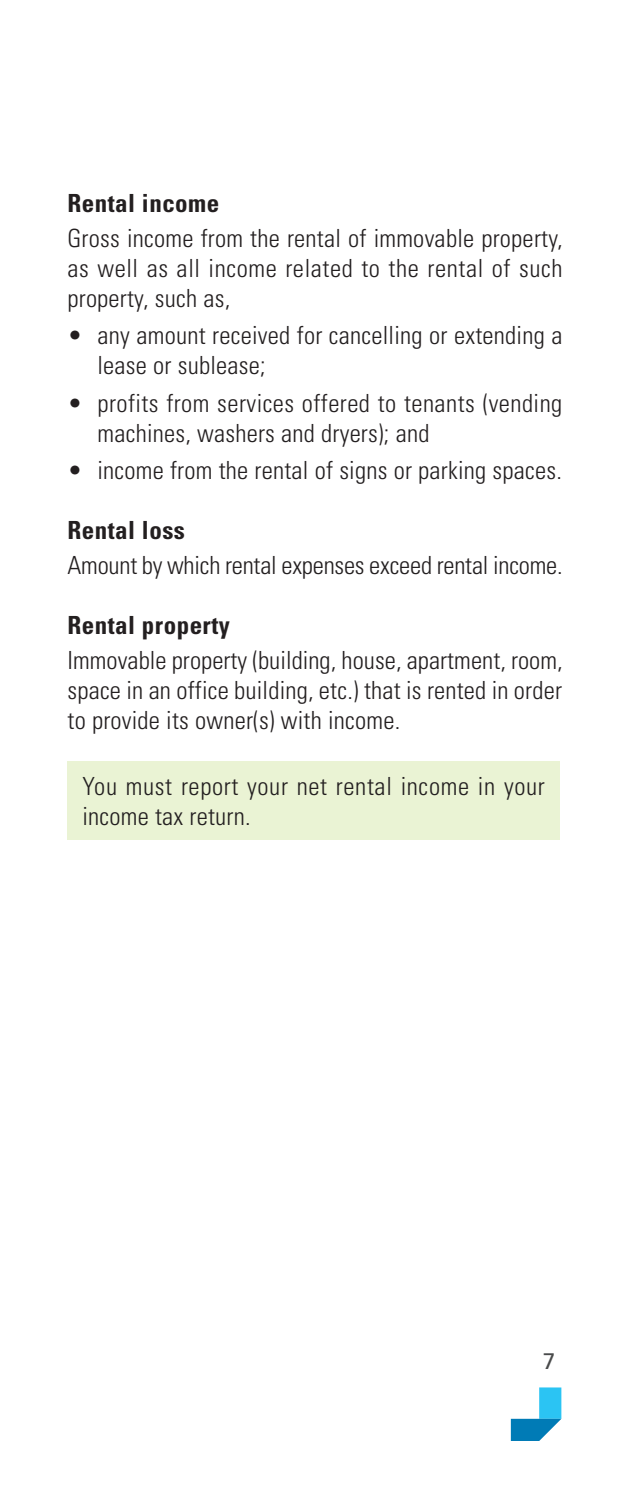
<style>
.page{position:relative;width:630px;height:1485px;background:#fff}
.page>*{position:absolute;margin:0;border:0;box-sizing:border-box;transform-origin:0 0}
.t1{font:300 condensed 25px/30px "Univers LT Std";letter-spacing:.01em;color:#231f20}
.t2{font:300 condensed 25px "Univers LT Std";letter-spacing:-.01em;color:#231f20}
.t3{font:700 condensed 25px "Univers LT Std";letter-spacing:.02em;color:#231f20}
.t4{font:22.5px "Frutiger";color:#494a4b}
</style>
<div class="page">
<div style="left:539px;top:1387px;width:22px;height:32px;background:#2bc4f3"></div>
<svg style="left:511px;top:1419px;width:50px;height:22px"></svg>
<div style="left:68px;top:762px;width:492px;height:78px;background:#eaf3d4"></div>
<p class="t3" style="left:68px;top:187px;width:153px">Rental income</p>
<p class="t1" style="left:68px;top:223px;width:497px;text-align:justify">Gross income from the rental of immovable property, as well as all income related to the rental of such property, such as,</p>
<p class="t1" style="left:98px;top:320px;width:467px;text-indent:-30px">• any amount received for cancelling or extending a lease or sublease;</p>
<p class="t1" style="left:98px;top:388px;width:466px;text-indent:-30px">• profits from services offered to tenants (vending machines, washers and dryers); and</p>
<p class="t1" style="left:68px;top:455px;width:496px">• income from the rental of signs or parking spaces.</p>
<p class="t3" style="left:68px;top:515px;width:119px">Rental loss</p>
<p class="t2" style="left:68px;top:550px;width:497px">Amount by which rental expenses exceed rental income.</p>
<p class="t3" style="left:68px;top:610px;width:164px">Rental property</p>
<p class="t1" style="left:68px;top:645px;width:497px;text-align:justify">Immovable property (building, house, apartment, room, space in an office building, etc.) that is rented in order to provide its owner(s) with income.</p>
<p class="t1" style="left:82px;top:771px;width:464px">You must report your net rental income in your income tax return.</p>
<p class="t4" style="left:543px;top:1348px;width:14px">7</p>
</div>
